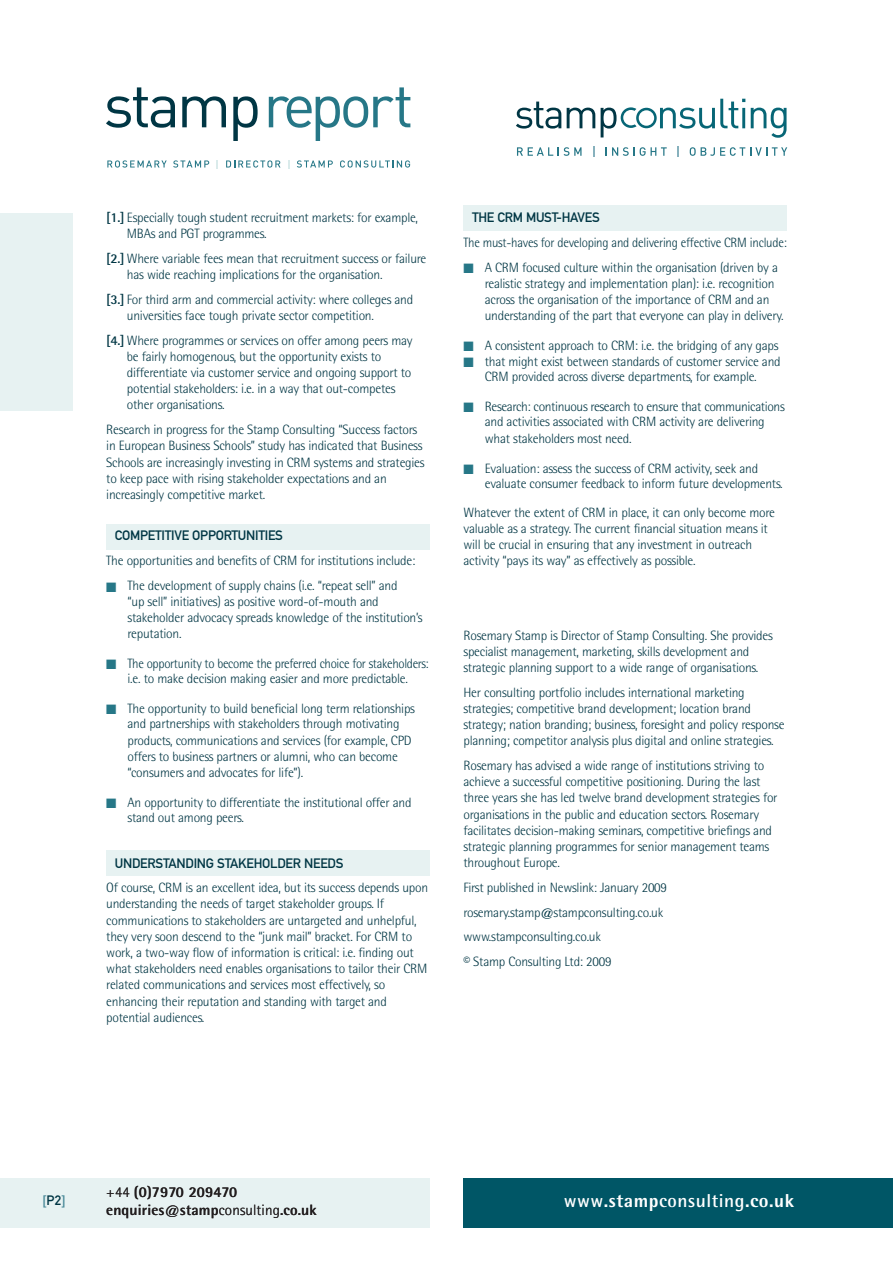
<style>
.page{position:relative;width:893px;height:1263px;background:#fff}
.page>*{position:absolute;margin:0;border:0;box-sizing:border-box;transform-origin:0 0}
.t1{font:700 18.75px "Rotis Semi Sans";letter-spacing:.025em;color:#fff}
.t2{font:300 18.75px "Rotis Semi Sans";color:#fff}
.t3{font:700 15px/18px "Rotis Semi Sans";letter-spacing:.01em;color:#231f20}
.t4{font:15px "DIN Mittelschrift";color:#488998}
.t5{font:300 13.5px/16.2px "Rotis Semi Sans";letter-spacing:-.02em;color:#003644}
.t6{font:13.5px "DIN Mittelschrift";letter-spacing:-.02em;color:#003644}
.t7{font:300 13.5px "Rotis Semi Sans";letter-spacing:-.02em;color:#003644;scale:.95 1}
.s1{font-weight:700}
.s2{color:#267787}
.s3{font-weight:300}
.s4{font-size:13.5px;color:#003644}
.s5{font-weight:800}
</style>
<div class="page">
<div style="left:463px;top:205px;width:324px;height:26px;background:#e7f2f2"></div>
<div style="left:106px;top:850px;width:323px;height:26px;background:#e7f2f2"></div>
<div style="left:106px;top:524px;width:323px;height:25px;background:#e7f2f2"></div>
<div style="left:0;top:1178px;width:429px;height:49px;background:#e7f2f2"></div>
<div style="left:463px;top:1178px;width:430px;height:49px;background:#005666"></div>
<div style="left:0;top:213px;width:72px;height:198px;background:#e7f2f2"></div>
<svg style="left:516px;top:102px;width:45px;height:27px"></svg>
<svg style="left:567px;top:108px;width:28px;height:20px"></svg>
<svg style="left:517px;top:147px;width:64px;height:9px"></svg>
<svg style="left:605px;top:147px;width:62px;height:9px"></svg>
<svg style="left:677px;top:146px;width:2px;height:11px"></svg>
<svg style="left:690px;top:147px;width:97px;height:9px"></svg>
<svg style="left:601px;top:99px;width:185px;height:39px"></svg>
<svg style="left:106px;top:87px;width:69px;height:41px"></svg>
<svg style="left:182px;top:96px;width:44px;height:31px"></svg>
<svg style="left:233px;top:96px;width:25px;height:45px"></svg>
<svg style="left:269px;top:87px;width:141px;height:54px"></svg>
<svg style="left:107px;top:160px;width:60px;height:8px"></svg>
<svg style="left:173px;top:160px;width:36px;height:8px"></svg>
<svg style="left:226px;top:160px;width:54px;height:8px"></svg>
<svg style="left:297px;top:160px;width:36px;height:8px"></svg>
<svg style="left:340px;top:160px;width:70px;height:8px"></svg>
<p class="t5" style="left:127px;top:211px;width:293px;text-indent:-21px"><span class="s1">[1.]</span> Especially tough student recruitment markets: for example,<br>MBAs and PGT programmes.</p>
<p class="t5" style="left:127px;top:252px;width:301px;text-indent:-21px"><span class="s1">[2.]</span> Where variable fees mean that recruitment success or failure has wide reaching implications for the organisation.</p>
<p class="t5" style="left:127px;top:292px;width:288px;text-indent:-21px"><span class="s1">[3.]</span> For third arm and commercial activity: where colleges and universities face tough private sector competition.</p>
<p class="t5" style="left:127px;top:333px;width:287px;text-indent:-21px"><span class="s1">[4.]</span> Where programmes or services on offer among peers may be fairly homogenous, but the opportunity exists to differentiate via customer service and ongoing support to potential stakeholders: i.e. in a way that out-competes other organisations.</p>
<p class="t5" style="left:106px;top:423px;width:320px">Research in progress for the Stamp Consulting “Success factors in European Business Schools” study has indicated that Business Schools are increasingly investing in CRM systems and strategies to keep pace with rising stakeholder expectations and an increasingly competitive market.</p>
<p class="t6" style="left:115px;top:531px;width:170px">COMPETITIVE OPPORTUNITIES</p>
<p class="t5" style="left:106px;top:553px;width:311px">The opportunities and benefits of CRM for institutions include:</p>
<p class="t5" style="left:128px;top:579px;width:297px;text-indent:-21px"><span class="s2">■</span> The development of supply chains (i.e. “repeat sell” and<br>“up sell” initiatives) as positive word-of-mouth and stakeholder advocacy spreads knowledge of the institution’s reputation.</p>
<p class="t5" style="left:106px;top:657px;width:324px;line-height:15.3px;text-align:center"><span class="s2">■</span> The opportunity to become the preferred choice for stakeholders: i.e. to make decision making easier and more predictable.</p>
<p class="t5" style="left:128px;top:702px;width:289px;text-indent:-21px"><span class="s2">■</span> The opportunity to build beneficial long term relationships and partnerships with stakeholders through motivating products, communications and services (for example, CPD offers to business partners or alumni, who can become “consumers and advocates for life”).</p>
<p class="t5" style="left:128px;top:796px;width:285px;line-height:15.3px;text-indent:-21px"><span class="s2">■</span> An opportunity to differentiate the institutional offer and stand out among peers.</p>
<p class="t6" style="left:115px;top:858px;width:230px">UNDERSTANDING STAKEHOLDER NEEDS</p>
<p class="t5" style="left:106px;top:881px;width:323px">Of course, CRM is an excellent idea, but its success depends upon understanding the needs of target stakeholder groups. If communications to stakeholders are untargeted and unhelpful, they very soon descend to the “junk mail” bracket. For CRM to work, a two-way flow of information is critical: i.e. finding out what stakeholders need enables organisations to tailor their CRM related communications and services most effectively, so enhancing their reputation and standing with target and potential audiences.</p>
<p class="t6" style="left:472px;top:213px;width:129px">THE CRM MUST-HAVES</p>
<p class="t7" style="left:463px;top:237px;width:342px">The must-haves for developing and delivering effective CRM include:</p>
<p class="t5" style="left:485px;top:261px;width:300px;text-indent:-21px"><span class="s2">■</span> A CRM focused culture within the organisation (driven by a realistic strategy and implementation plan): i.e. recognition across the organisation of the importance of CRM and an understanding of the part that everyone can play in delivery.</p>
<p class="t5" style="left:463px;top:339px;width:316px"><span class="s2">■</span> A consistent approach to CRM: i.e. the bridging of any gaps</p>
<p class="t5" style="left:463px;top:355px;width:319px;line-height:15.3px;text-align:center"><span class="s2">■</span> that might exist between standards of customer service and<br>CRM provided across diverse departments, for example.</p>
<p class="t5" style="left:485px;top:400px;width:301px;line-height:15.8px;text-indent:-21px"><span class="s2">■</span> Research: continuous research to ensure that communications and activities associated with CRM activity are delivering what stakeholders most need.</p>
<p class="t5" style="left:485px;top:462px;width:300px;line-height:15.3px;text-indent:-21px"><span class="s2">■</span> Evaluation: assess the success of CRM activity, seek and evaluate consumer feedback to inform future developments.</p>
<p class="t5" style="left:463px;top:505px;width:313px">Whatever the extent of CRM in place, it can only become more valuable as a strategy. The current financial situation means it will be crucial in ensuring that any investment in outreach activity “pays its way” as effectively as possible.</p>
<p class="t5" style="left:463px;top:628px;width:311px">Rosemary Stamp is Director of Stamp Consulting. She provides specialist management, marketing, skills development and strategic planning support to a wide range of organisations.</p>
<p class="t5" style="left:463px;top:685px;width:323px">Her consulting portfolio includes international marketing strategies; competitive brand development; location brand strategy; nation branding; business, foresight and policy response planning; competitor analysis plus digital and online strategies.</p>
<p class="t5" style="left:463px;top:759px;width:315px">Rosemary has advised a wide range of institutions striving to achieve a successful competitive positioning. During the last three years she has led twelve brand development strategies for organisations in the public and education sectors. Rosemary facilitates decision-making seminars, competitive briefings and strategic planning programmes for senior management teams throughout Europe.</p>
<p class="t5" style="left:463px;top:876px;width:205px;line-height:24.8px">First published in Newslink: January 2009 rosemary.stamp@stampconsulting.co.uk www.stampconsulting.co.uk<br>© Stamp Consulting Ltd: 2009</p>
<p class="t3" style="left:106px;top:1185px;width:212px"><span class="s3">+44</span> (0)7970 209470 enquiries<span class="s3">@</span>stamp<span class="s3">consulting</span>.co.uk</p>
<p class="t4" style="left:42px;top:1195px;width:25px">[<span class="s4">P2</span>]</p>
<h1 class="t1" style="left:564px;top:1194px;width:232px">www<span class="s5">.stamp</span>consulting<span class="s5">.co.uk</span></h1>
<h1 class="t2" style="left:570px;top:1194px;width:101px">www.<span class="s1">stamp</span>c</h1>
<h1 class="t1" style="left:721px;top:1194px;width:68px"><span class="s3">ng</span>.co.uk</h1>
</div>
